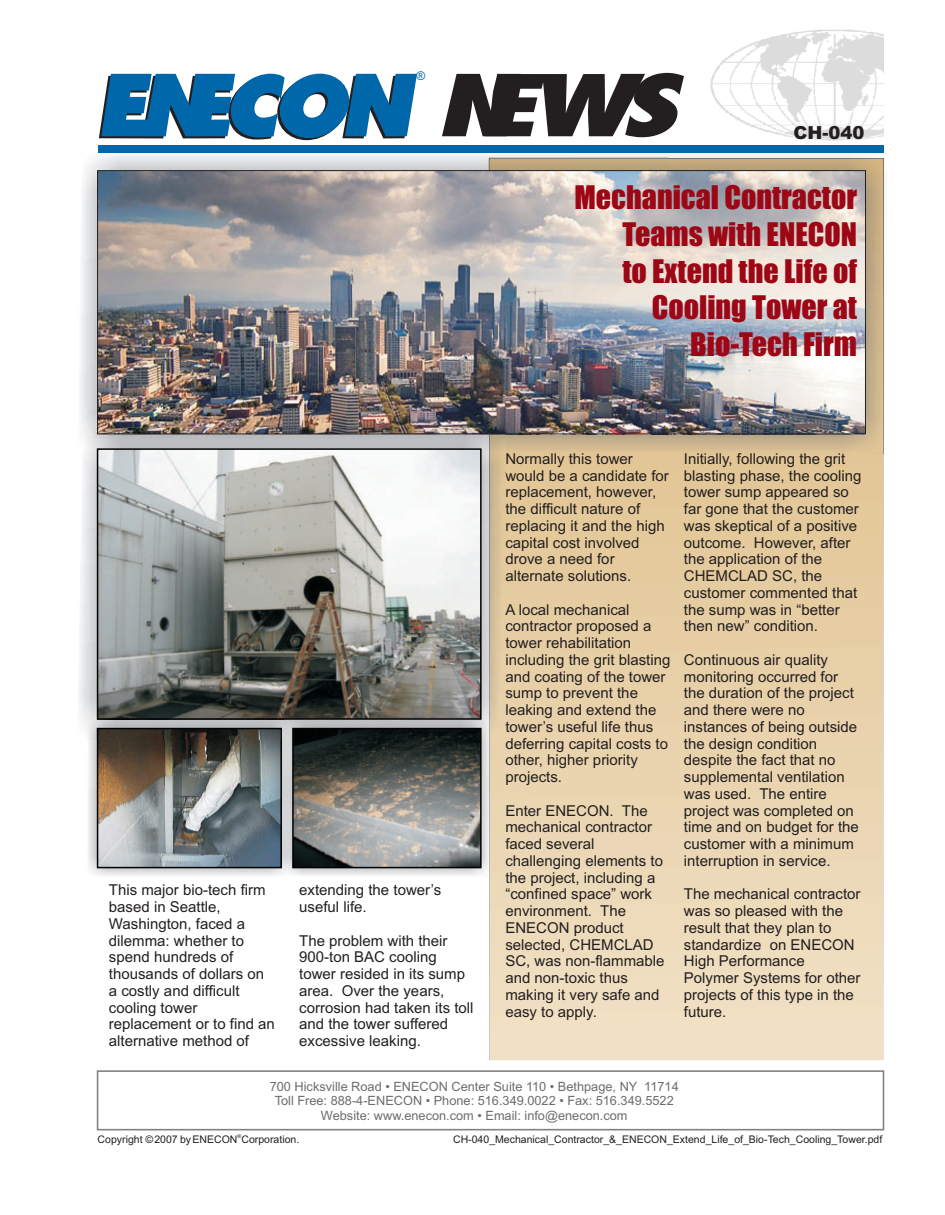
<style>
.page{position:relative;width:945px;height:1215px;background:#fff}
.page>*{position:absolute;margin:0;border:0;box-sizing:border-box;transform-origin:0 0}
.t1{font:italic 800 82.5px "Fujiyama";color:#231f20;scale:1.46 1}
.t2{font:30px/36.6px "Impact";color:#9d0715;text-align:right}
.t3{font:900 18px "Arial";color:#231f20}
.t4{font:15px/16.8px "Arial";color:#231f20}
.t5{font:12.75px/14.2px "Arial";color:#6c6d70;text-align:center}
.t6{font:12px "Arial";color:#0067aa}
.t7{font:10.5px "Arial";color:#231f20}
.t8{font:5.25px "Arial";color:#231f20}
</style>
<div class="page">
<img style="left:80px;top:152px;width:804px;height:302px">
<img style="left:99px;top:172px;width:765px;height:260px">
<div style="left:97px;top:1070px;width:787px;height:60px;border:2px solid #808285"></div>
<img style="left:669px;top:29px;width:214px;height:139px">
<div style="left:98px;top:145px;width:785px;height:8px;background:#0067aa"></div>
<img style="left:88px;top:740px;width:195px;height:136px">
<img style="left:100px;top:740px;width:179px;height:125px">
<img style="left:79px;top:428px;width:428px;height:312px">
<img style="left:100px;top:451px;width:379px;height:266px">
<img style="left:283px;top:719px;width:209px;height:159px">
<img style="left:295px;top:731px;width:184px;height:134px">
<div style="left:97px;top:448px;width:385px;height:272px;border:2px solid #010202"></div>
<div style="left:97px;top:728px;width:185px;height:140px;border:2px solid #010202"></div>
<div style="left:292px;top:728px;width:190px;height:140px;border:2px solid #010202"></div>
<div style="left:97px;top:170px;width:769px;height:264px;border:1px solid #231f20"></div>
<svg style="left:99px;top:74px;width:318px;height:66px"></svg>
<p class="t6" style="left:417px;top:72px;width:10px">®</p>
<h1 class="t1" style="left:435px;top:70px;width:168px">NEWS</h1>
<p class="t3" style="left:794px;top:126px;width:73px">CH-040</p>
<h2 class="t2" style="left:574px;top:181px;width:284px">Mechanical Contractor<br>Teams with ENECON<br>to Extend the Life of<br>Cooling Tower at<br>Bio-Tech Firm</h2>
<p class="t4" style="left:109px;top:883px;width:167px">This major bio-tech firm based in Seattle,<br>Washington, faced a dilemma: whether to spend hundreds of thousands of dollars on a costly and difficult cooling tower replacement or to find an alternative method of</p>
<p class="t4" style="left:299px;top:883px;width:144px">extending the tower’s useful life.</p>
<p class="t4" style="left:299px;top:933px;width:176px">The problem with their<br>900-ton BAC cooling tower resided in its sump area. Over the years, corrosion had taken its toll and the tower suffered excessive leaking.</p>
<p class="t4" style="left:505px;top:451px;width:165px">Normally this tower would be a candidate for replacement, however, the difficult nature of replacing it and the high capital cost involved drove a need for alternate solutions.</p>
<p class="t4" style="left:505px;top:602px;width:167px">A local mechanical contractor proposed a tower rehabilitation including the grit blasting and coating of the tower sump to prevent the leaking and extend the tower’s useful life thus deferring capital costs to other, higher priority projects.</p>
<p class="t4" style="left:505px;top:803px;width:161px">Enter ENECON. The mechanical contractor faced several challenging elements to the project, including a “confined space” work environment. The<br>ENECON product selected, CHEMCLAD<br>SC, was non-flammable and non-toxic thus making it very safe and easy to apply.</p>
<p class="t4" style="left:684px;top:451px;width:179px">Initially, following the grit blasting phase, the cooling tower sump appeared so far gone that the customer was skeptical of a positive outcome. However, after the application of the<br>CHEMCLAD SC, the customer commented that the sump was in “better then new” condition.</p>
<p class="t4" style="left:684px;top:653px;width:177px">Continuous air quality monitoring occurred for the duration of the project and there were no instances of being outside the design condition despite the fact that no supplemental ventilation was used. The entire project was completed on time and on budget for the customer with a minimum interruption in service.</p>
<p class="t4" style="left:684px;top:887px;width:178px">The mechanical contractor was so pleased with the result that they plan to standardize on ENECON<br>High Performance<br>Polymer Systems for other projects of this type in the future.</p>
<p class="t5" style="left:270px;top:1081px;width:411px">700 Hicksville Road • ENECON Center Suite 110 Bethpage, NY 11714<br>Toll Free: 888-4-ENECON • Phone: 516.349.0022 • Fax: 516.349.5522<br>Website: www.enecon.com • Email: info@enecon.com</p>
<p class="t5" style="left:550px;top:1081px;width:6px">•</p>
<p class="t8" style="left:237px;top:1134px;width:5px">®</p>
<p class="t7" style="left:453px;top:1136px;width:431px">CH-040_Mechanical_Contractor_&amp;_ENECON_Extend_Life_of_Bio-Tech_Cooling_Tower.pdf</p>
<p class="t7" style="left:98px;top:1136px;width:203px">Copyright ©2007 by ENECON Corporation.</p>
</div>
